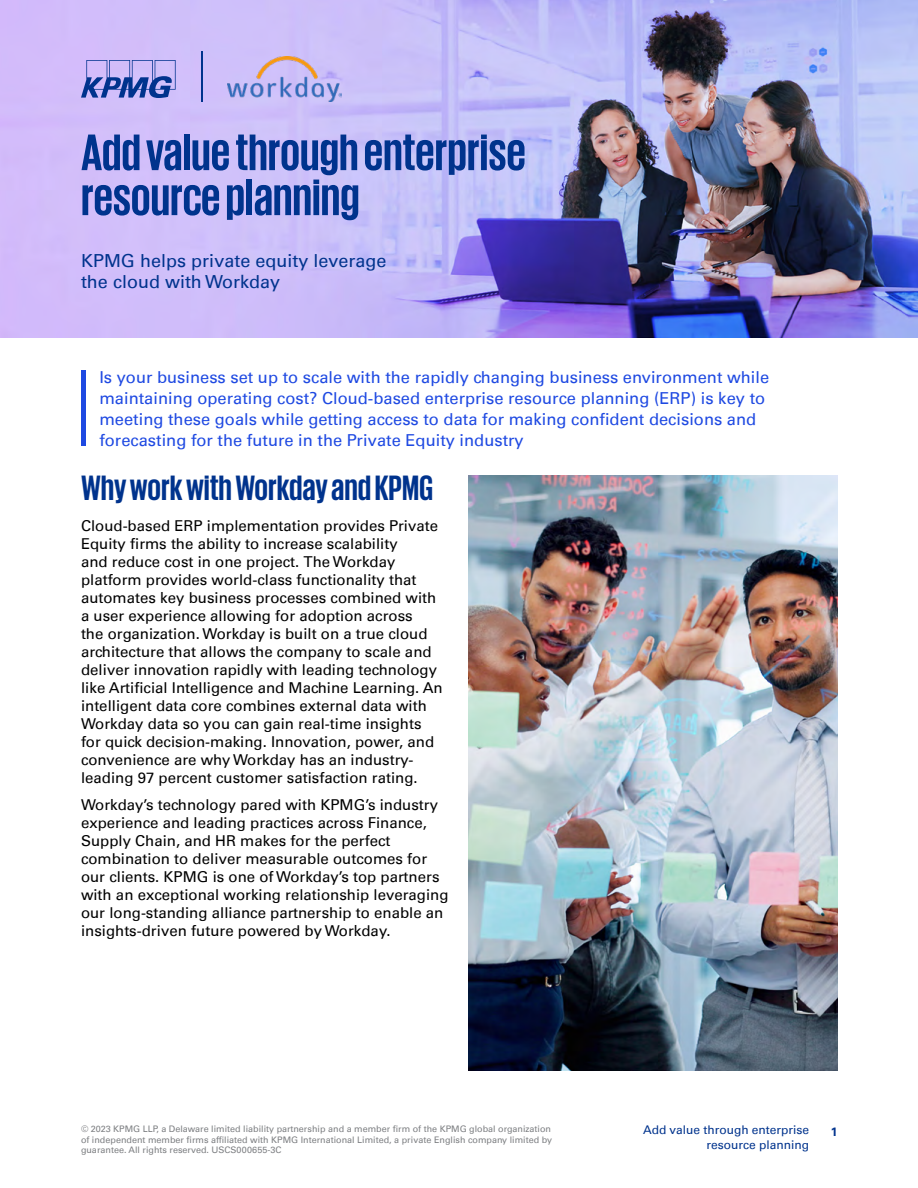
<style>
.page{position:relative;width:918px;height:1188px;background:#fff}
.page>*{position:absolute;margin:0;border:0;box-sizing:border-box;transform-origin:0 0}
.t1{font:700 52.5px/45px "KPMG";color:#00338d}
.t2{font:700 36px "KPMG";color:#00338d}
.t3{font:18px/21px "Univers 55 Roman";color:#00338d}
.t4{font:16.5px/21px "Univers 55 Roman";color:#1e49e2}
.t5{font:15px/18px "Univers 55 Roman";color:#000}
.t6{font:12px "Univers 55 Roman";color:#00338d}
.t7{font:700 12px "Univers 65";color:#00338d}
.t8{font:9px/10.8px "Univers 55 Roman";color:#7c7e81}
</style>
<div class="page">
<img style="left:0;top:0;width:918px;height:338px">
<svg style="left:81px;top:60px;width:95px;height:38px;background:#888dd3"></svg>
<hr style="left:81px;top:371px;width:4px;height:75px;background:#1e49e2">
<hr style="left:201px;top:51px;width:1px;height:51px;background:#00338d">
<img style="left:468px;top:475px;width:369px;height:595px">
<img style="left:228px;top:56px;width:113px;height:46px">
<h1 class="t1" style="left:81px;top:128px;width:446px">Add value through enterprise resource planning</h1>
<p class="t3" style="left:81px;top:250px;width:307px">KPMG helps private equity leverage the cloud with Workday</p>
<p class="t4" style="left:99px;top:367px;width:671px">Is your business set up to scale with the rapidly changing business environment while maintaining operating cost? Cloud-based enterprise resource planning (ERP) is key to meeting these goals while getting access to data for making confident decisions and forecasting for the future in the Private Equity industry</p>
<h2 class="t2" style="left:81px;top:469px;width:354px">Why work with Workday andKPMG</h2>
<p class="t5" style="left:81px;top:517px;width:363px">Cloud-based ERP implementation provides Private Equity firms the ability to increase scalability<br>and reduce cost in one project. The Workday platform provides world-class functionality that automates key business processes combined with a user experience allowing for adoption across<br>the organization. Workday is built on a true cloud architecture that allows the company to scale and deliver innovation rapidly with leading technology like Artificial Intelligence and Machine Learning. An intelligent data core combines external data with Workday data so you can gain real-time insights for quick decision-making. Innovation, power, and convenience are why Workday has an industry&shy;leading 97 percent customer satisfaction rating.</p>
<p class="t5" style="left:81px;top:796px;width:369px">Workday’s technology pared with KPMG’s industry experience and leading practices across Finance, Supply Chain, and HR makes for the perfect combination to deliver measurable outcomes for our clients. KPMG is one of Workday’s top partners with an exceptional working relationship leveraging our long-standing alliance partnership to enable an insights-driven future powered by Workday.</p>
<p class="t8" style="left:81px;top:1123px;width:473px">© 2023 KPMG LLP, a Delaware limited liability partnership and a member firm of the KPMG global organization of independent member firms affiliated with KPMG International Limited, a private English company limited by guarantee. All rights reserved. USCS000655-3C</p>
<p class="t6" style="left:643px;top:1123px;width:168px">Add value through enterprise</p>
<p class="t7" style="left:831px;top:1125px;width:8px">1</p>
<p class="t6" style="left:707px;top:1137px;width:104px">resource planning</p>
</div>
